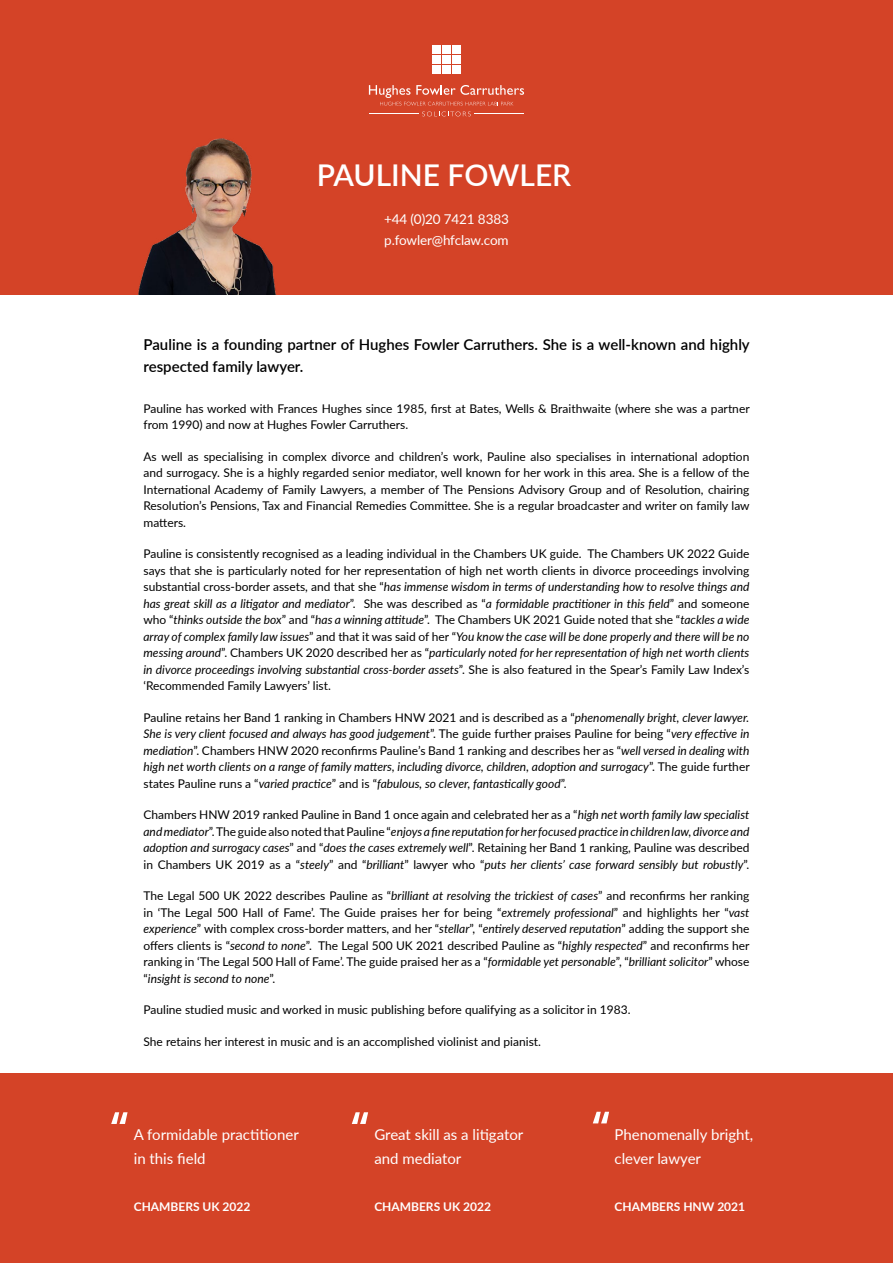
<style>
.page{position:relative;width:893px;height:1263px;background:#fff}
.page>*{position:absolute;margin:0;border:0;box-sizing:border-box;transform-origin:0 0}
.t1{font:60px "Museo 500";color:#fff}
.t2{font:600 30px "Lato";color:#fff}
.t3{font:15px/24px "Lato";color:#fff}
.t4{font:600 15px/22.5px "Lato";color:#000}
.t5{font:13.5px/21px "Lato";letter-spacing:-.01em;color:#fff}
.t6{font:12px/16.5px "Lato";color:#000;text-align:justify}
.t7{font:italic 12px/16.5px "Lato";color:#000;text-align:justify}
.t8{font:700 12px "Lato";color:#fff}
.s1{font-style:italic}
.s2{font-style:normal}
</style>
<div class="page">
<div style="left:0;top:0;width:893px;height:294px;background:#d44327"></div>
<div style="left:0;top:1074px;width:893px;height:189px;background:#d44327"></div>
<img style="left:138px;top:138px;width:138px;height:156px">
<div style="left:432px;top:45px;width:9px;height:9px;background:#fff"></div>
<div style="left:432px;top:55px;width:9px;height:9px;background:#fff"></div>
<div style="left:432px;top:65px;width:9px;height:9px;background:#fff"></div>
<div style="left:442px;top:45px;width:9px;height:9px;background:#fff"></div>
<div style="left:452px;top:45px;width:9px;height:9px;background:#fff"></div>
<div style="left:442px;top:55px;width:9px;height:9px;background:#fff"></div>
<div style="left:452px;top:55px;width:9px;height:9px;background:#fff"></div>
<div style="left:442px;top:65px;width:9px;height:9px;background:#fff"></div>
<div style="left:452px;top:65px;width:9px;height:9px;background:#fff"></div>
<svg style="left:369px;top:85px;width:155px;height:31px"></svg>
<h2 class="t2" style="left:317px;top:153px;width:256px">PAULINE FOWLER</h2>
<p class="t5" style="left:384px;top:208px;width:126px">+44 (0)20 7421 8383 p.fowler@hfclaw.com</p>
<p class="t4" style="left:144px;top:332px;width:608px">Pauline is a founding partner of Hughes Fowler Carruthers. She is a well-known and highly respected family lawyer.</p>
<p class="t6" style="left:144px;top:399px;width:608px">Pauline has worked with Frances Hughes since 1985, first at Bates, Wells &amp; Braithwaite (where she was a partner from 1990) and now at Hughes Fowler Carruthers.</p>
<p class="t6" style="left:144px;top:447px;width:608px">As well as specialising in complex divorce and children’s work, Pauline also specialises in international adoption and surrogacy. She is a highly regarded senior mediator, well known for her work in this area. She is a fellow of the International Academy of Family Lawyers, a member of The Pensions Advisory Group and of Resolution, chairing Resolution’s Pensions, Tax and Financial Remedies Committee. She is a regular broadcaster and writer on family law matters.</p>
<p class="t6" style="left:144px;top:545px;width:607px">Pauline is consistently recognised as a leading individual in the Chambers UK guide. The Chambers UK 2022 Guide says that she is particularly noted for her representation of high net worth clients in divorce proceedings involving substantial cross-border assets, and that she “<span class="s1">has immense wisdom in terms of understanding how to resolve things and has great skill as a litigator and mediator</span>”. She was described as “<span class="s1">a formidable practitioner in this field</span>” and someone who “<span class="s1">thinks outside the box</span>” and “<span class="s1">has a winning attitude</span>”. The Chambers UK 2021 Guide noted that she “<span class="s1">tackles a wide array of complex family law issues</span>” and that it was said of her “<span class="s1">You know the case will be done properly and there will be no messing around</span>”. Chambers UK 2020 described her as “<span class="s1">particularly noted for her representation of high net worth clients in divorce proceedings involving substantial cross-border assets</span>”. She is also featured in the Spear’s Family Law Index’s ‘Recommended Family Lawyers’ list.</p>
<p class="t7" style="left:144px;top:708px;width:608px"><span class="s2">Pauline retains her Band 1 ranking in Chambers HNW 2021 and is described as a “</span>phenomenally bright, clever lawyer.<br>She is very client focused and always has good judgement<span class="s2">”. The guide further praises Pauline for being “</span>very effective in mediation<span class="s2">”. Chambers HNW 2020 reconfirms Pauline’s Band 1 ranking and describes her as “</span>well versed in dealing with high net worth clients on a range of family matters, including divorce, children, adoption and surrogacy<span class="s2">”. The guide further states Pauline runs a “</span>varied practice<span class="s2">” and is “</span>fabulous, so clever, fantastically good<span class="s2">”.</span></p>
<p class="t7" style="left:144px;top:806px;width:607px"><span class="s2">Chambers HNW 2019 ranked Pauline in Band 1 once again and celebrated her as a “</span>high net worth family law specialist and mediator<span class="s2">”. The guide also noted that Pauline “</span>enjoys a fine reputation for her focused practice in children law, divorce and adoption and surrogacy cases<span class="s2">” and “</span>does the cases extremely well<span class="s2">”. Retaining her Band 1 ranking, Pauline was described in Chambers UK 2019 as a “</span>steely<span class="s2">” and “</span>brilliant<span class="s2">” lawyer who “</span>puts her clients’ case forward sensibly but robustly<span class="s2">”.</span></p>
<p class="t6" style="left:144px;top:887px;width:608px">The Legal 500 UK 2022 describes Pauline as “<span class="s1">brilliant at resolving the trickiest of cases</span>” and reconfirms her ranking in ‘The Legal 500 Hall of Fame’. The Guide praises her for being “<span class="s1">extremely professional</span>” and highlights her “<span class="s1">vast experience</span>” with complex cross-border matters, and her “<span class="s1">stellar</span>”, “<span class="s1">entirely deserved reputation</span>” adding the support she offers clients is “<span class="s1">second to none</span>”. The Legal 500 UK 2021 described Pauline as “<span class="s1">highly respected</span>” and reconfirms her ranking in ‘The Legal 500 Hall of Fame’. The guide praised her as a “<span class="s1">formidable yet personable</span>”, “<span class="s1">brilliant solicitor</span>” whose “<span class="s1">insight is second to none</span>”.</p>
<p class="t6" style="left:144px;top:1001px;width:489px">Pauline studied music and worked in music publishing before qualifying as a solicitor in 1983.</p>
<p class="t6" style="left:144px;top:1032px;width:399px">She retains her interest in music and is an accomplished violinist and pianist.</p>
<h1 class="t1" style="left:108px;top:1102px;width:24px">“</h1>
<h1 class="t1" style="left:349px;top:1102px;width:24px">“</h1>
<h1 class="t1" style="left:590px;top:1101px;width:24px">“</h1>
<p class="t3" style="left:134px;top:1122px;width:167px">A formidable practitioner</p>
<p class="t3" style="left:134px;top:1146px;width:73px">in this field</p>
<p class="t8" style="left:134px;top:1198px;width:118px">CHAMBERS UK 2022</p>
<p class="t3" style="left:374px;top:1122px;width:151px">Great skill as a litigator</p>
<p class="t3" style="left:374px;top:1146px;width:88px">and mediator</p>
<p class="t8" style="left:374px;top:1198px;width:118px">CHAMBERS UK 2022</p>
<p class="t3" style="left:614px;top:1122px;width:140px">Phenomenally bright, clever lawyer</p>
<p class="t8" style="left:614px;top:1198px;width:132px">CHAMBERS HNW 2021</p>
</div>
